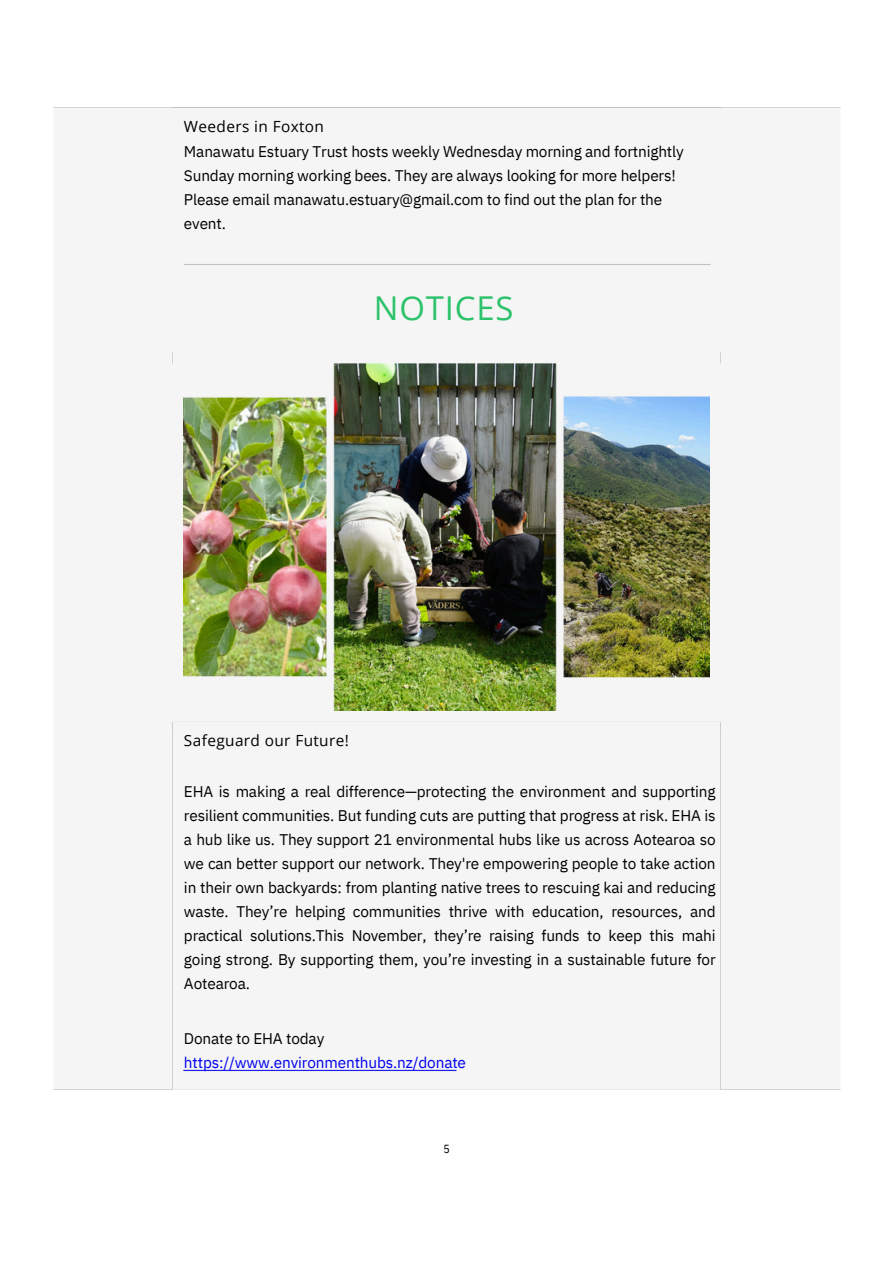
<style>
.page{position:relative;width:894px;height:1264px;background:#fff}
.page>*{position:absolute;margin:0;border:0;box-sizing:border-box;transform-origin:0 0}
.t1{font:32.85px "Open Sans";letter-spacing:.025em;color:#2dc26b}
.t2{font:15.3px/24px "IBM Plex Sans";letter-spacing:-.01em;color:#000}
.t3{font:15.3px/24px "IBM Plex Sans";letter-spacing:-.01em;color:#00e}
.t4{font:15.3px "Open Sans";letter-spacing:.025em;color:#000}
.t5{font:11.7px "IBM Plex Sans Cond";color:#000}
.s1{color:#000}
</style>
<div class="page">
<img style="left:166px;top:352px;width:561px;height:738px">
<p class="t4" style="left:184px;top:115px;width:141px">Weeders in Foxton</p>
<p class="t2" style="left:184px;top:139px;width:501px">Manawatu Estuary Trust hosts weekly Wednesday morning and fortnightly Sunday morning working bees. They are always looking for more helpers!<br>Please email manawatu.estuary@gmail.com to find out the plan for the event.</p>
<p class="t1" style="left:374px;top:285px;width:141px">NOTICES</p>
<h1 class="t4" style="left:184px;top:730px;width:166px">Safeguard our Future!</h1>
<p class="t2" style="left:184px;top:779px;width:533px;text-align:justify">EHA is making a real difference—protecting the environment and supporting resilient communities. But funding cuts are putting that progress at risk. EHA is a hub like us. They support 21 environmental hubs like us across Aotearoa so we can better support our network. They're empowering people to take action in their own backyards: from planting native trees to rescuing kai and reducing waste. They’re helping communities thrive with education, resources, and practical solutions.This November, they’re raising funds to keep this mahi going strong. By supporting them, you’re investing in a sustainable future for Aotearoa.</p>
<p class="t3" style="left:184px;top:1025px;width:283px"><span class="s1">Donate to EHA today </span>https://www.environmenthubs.nz/donate</p>
<p class="t5" style="left:443px;top:1140px;width:8px">5</p>
</div>
